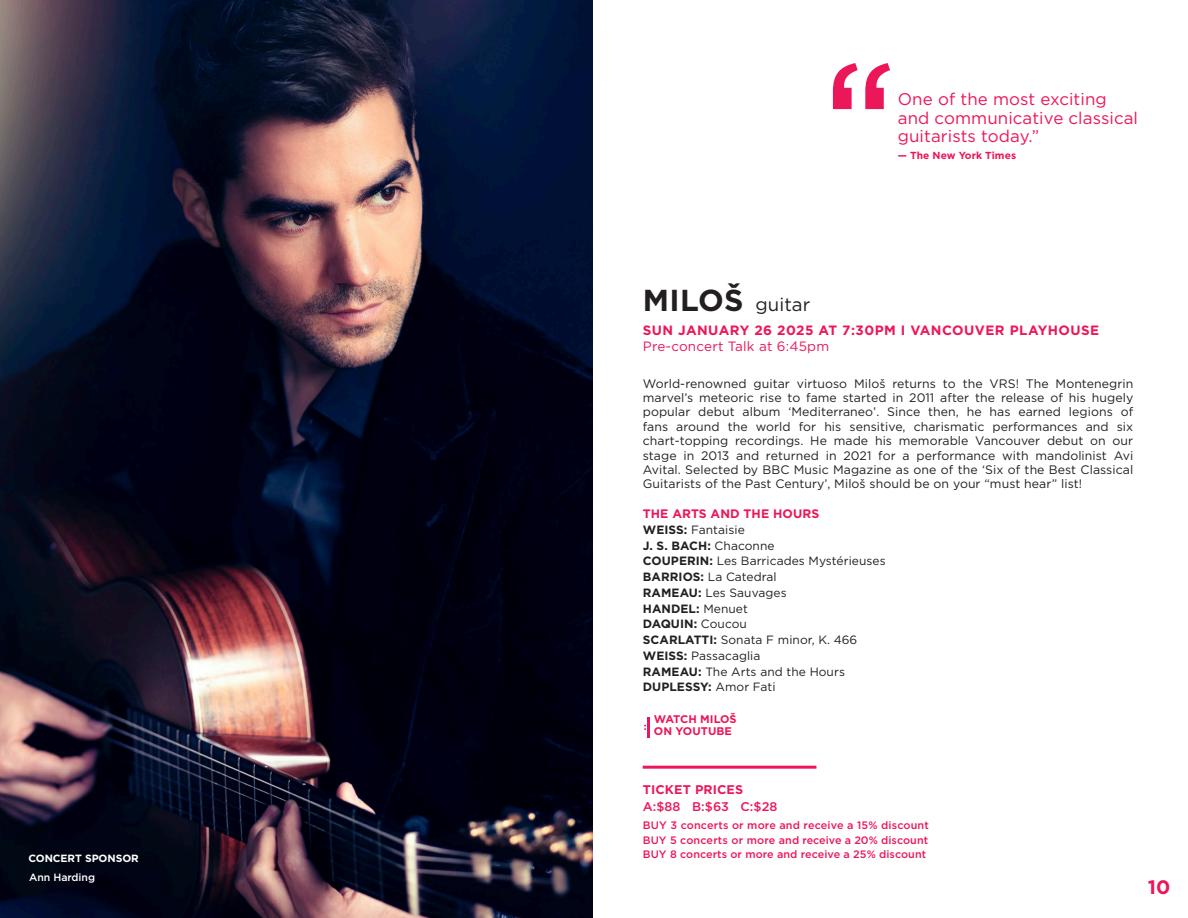
<style>
.page{position:relative;width:1188px;height:918px;background:#fff}
.page>*{position:absolute;margin:0;border:0;box-sizing:border-box;transform-origin:0 0}
.t1{font:700 19.5px "Gotham";color:#ec1758}
.t2{font:18.6px "Gotham";letter-spacing:.005em;color:#231f20}
.t3{font:16.95px/18.3px "Gotham";letter-spacing:.005em;color:#ec1758}
.t4{font:700 13.5px "Gotham";letter-spacing:.035em;color:#ec1758}
.t5{font:13.5px "Gotham";letter-spacing:.015em;color:#ec1758}
.t6{font:500 12.6px "Gotham";color:#ea185a}
.t7{font:700 12.6px "Gotham";letter-spacing:.01em;color:#ea185a}
.t8{font:12.3px/14.4px "Gotham";letter-spacing:.005em;color:#231f20;text-align:justify}
.t9{font:700 12.3px "Gotham";letter-spacing:.005em;color:#ec1758}
.t10{font:12px/15.8px "Gotham";letter-spacing:.005em;color:#231f20}
.t11{font:700 11.1px/12px "Gotham";letter-spacing:.005em;color:#ec1758}
.t12{font:500 10.8px/14.7px "Gotham";letter-spacing:.005em;color:#ec1758;text-align:justify}
.t13{font:700 10.5px "Gotham";letter-spacing:-.005em;color:#fff}
.t14{font:500 10.5px "Gotham";letter-spacing:-.005em;color:#fff}
.t15{font:700 10.2px "Gotham";letter-spacing:.005em;color:#ec1758}
.s1{font-weight:700;font-size:30.3px}
.s2{font-weight:700}
</style>
<div class="page">
<img style="left:0;top:0;width:592px;height:918px">
<svg style="left:833px;top:63px;width:57px;height:46px"></svg>
<hr style="left:648px;top:717px;width:2px;height:21px;background:#ea185a">
<svg style="left:644px;top:717px;width:4px;height:21px"></svg>
<hr style="left:643px;top:766px;width:173px;height:3px;background:#ec1758">
<p class="t13" style="left:28px;top:851px;width:112px">CONCERT SPONSOR</p>
<p class="t14" style="left:29px;top:871px;width:67px">Ann Harding</p>
<h3 class="t3" style="left:898px;top:90px;width:242px">One of the most exciting and communicative classical guitarists today.”</h3>
<p class="t15" style="left:898px;top:148px;width:120px">— The New York Times</p>
<h2 class="t2" style="left:643px;top:292px;width:169px"><span class="s1">MILOŠ</span> guitar</h2>
<p class="t4" style="left:643px;top:321px;width:458px">SUN JANUARY 26 2025 AT 7:30PM I VANCOUVER PLAYHOUSE</p>
<p class="t5" style="left:643px;top:338px;width:188px">Pre-concert Talk at 6:45pm</p>
<p class="t8" style="left:643px;top:376px;width:492px">World-renowned guitar virtuoso Miloš returns to the VRS! The Montenegrin marvel’s meteoric rise to fame started in 2011 after the release of his hugely popular debut album ‘Mediterraneo’. Since then, he has earned legions of fans around the world for his sensitive, charismatic performances and six chart-topping recordings. He made his memorable Vancouver debut on our stage in 2013 and returned in 2021 for a performance with mandolinist Avi Avital. Selected by BBC Music Magazine as one of the ‘Six of the Best Classical Guitarists of the Past Century’, Miloš should be on your “must hear” list!</p>
<p class="t9" style="left:643px;top:506px;width:178px">THE ARTS AND THE HOURS</p>
<p class="t10" style="left:643px;top:522px;width:244px"><span class="s2">WEISS:</span> Fantaisie<br><span class="s2">J. S. BACH:</span> Chaconne<br><span class="s2">COUPERIN:</span> Les Barricades Mystérieuses<br><span class="s2">BARRIOS:</span> La Catedral<br><span class="s2">RAMEAU:</span> Les Sauvages<br><span class="s2">HANDEL:</span> Menuet<br><span class="s2">DAQUIN:</span> Coucou<br><span class="s2">SCARLATTI:</span> Sonata F minor, K. 466<br><span class="s2">WEISS:</span> Passacaglia<br><span class="s2">RAMEAU:</span> The Arts and the Hours<br><span class="s2">DUPLESSY:</span> Amor Fati</p>
<p class="t11" style="left:654px;top:713px;width:84px">WATCH MILOŠ<br>ON YOUTUBE</p>
<p class="t7" style="left:643px;top:781px;width:102px">TICKET PRICES</p>
<p class="t6" style="left:643px;top:799px;width:136px">A:$88 B:$63 C:$28</p>
<p class="t12" style="left:643px;top:818px;width:288px">BUY 3 concerts or more and receive a 15% discount BUY 5 concerts or more and receive a 20% discount BUY 8 concerts or more and receive a 25% discount</p>
<h1 class="t1" style="left:1148px;top:875px;width:24px">10</h1>
</div>
